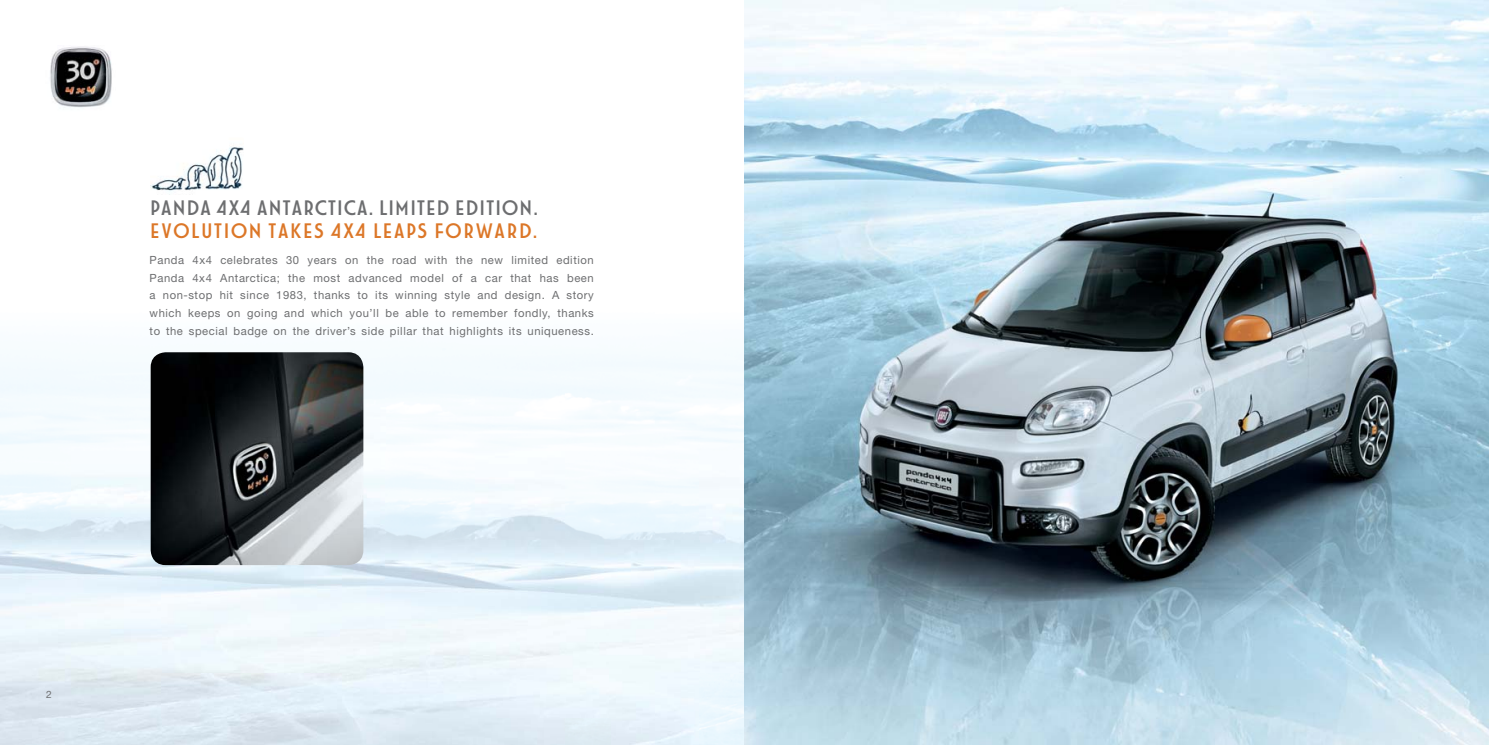
<style>
.page{position:relative;width:1489px;height:745px;background:#fff}
.page>*{position:absolute;margin:0;border:0;box-sizing:border-box;transform-origin:0 0}
.t1{font:22.5px "FIATADVERT01 A";letter-spacing:-.005em;color:#6d6e70}
.t2{font:22.5px "FIATADVERT01 A";letter-spacing:.015em;color:#dc7728}
.t3{font:11.25px/17.6px "Helvetica Neue LT Std";letter-spacing:.05em;color:#6d6e70;text-align:justify}
.t4{font:10.12px "Helvetica Neue LT Std";color:#6d6e70}
</style>
<div class="page">
<img style="left:0;top:185px;width:161px;height:559px">
<img style="left:243px;top:148px;width:143px;height:259px">
<img style="left:161px;top:563px;width:180px;height:181px">
<img style="left:341px;top:407px;width:45px;height:222px">
<img style="left:744px;top:0;width:744px;height:744px">
<img style="left:151px;top:147px;width:92px;height:47px">
<img style="left:50px;top:46px;width:62px;height:62px">
<img style="left:151px;top:352px;width:212px;height:212px;border-radius:15px">
<h1 class="t1" style="left:150px;top:194px;width:390px">PANDA 4X4 ANTARCTICA. LIMITED EDITION.</h1>
<h1 class="t2" style="left:150px;top:216px;width:390px">EVOLUTION TAKES 4X4 LEAPS FORWARD.</h1>
<p class="t3" style="left:150px;top:252px;width:445px">Panda 4x4 celebrates 30 years on the road with the new limited edition Panda 4x4 Antarctica; the most advanced model of a car that has been a non-stop hit since 1983, thanks to its winning style and design. A story which keeps on going and which you’ll be able to remember fondly, thanks to the special badge on the driver’s side pillar that highlights its uniqueness.</p>
<p class="t4" style="left:46px;top:690px;width:7px">2</p>
</div>
